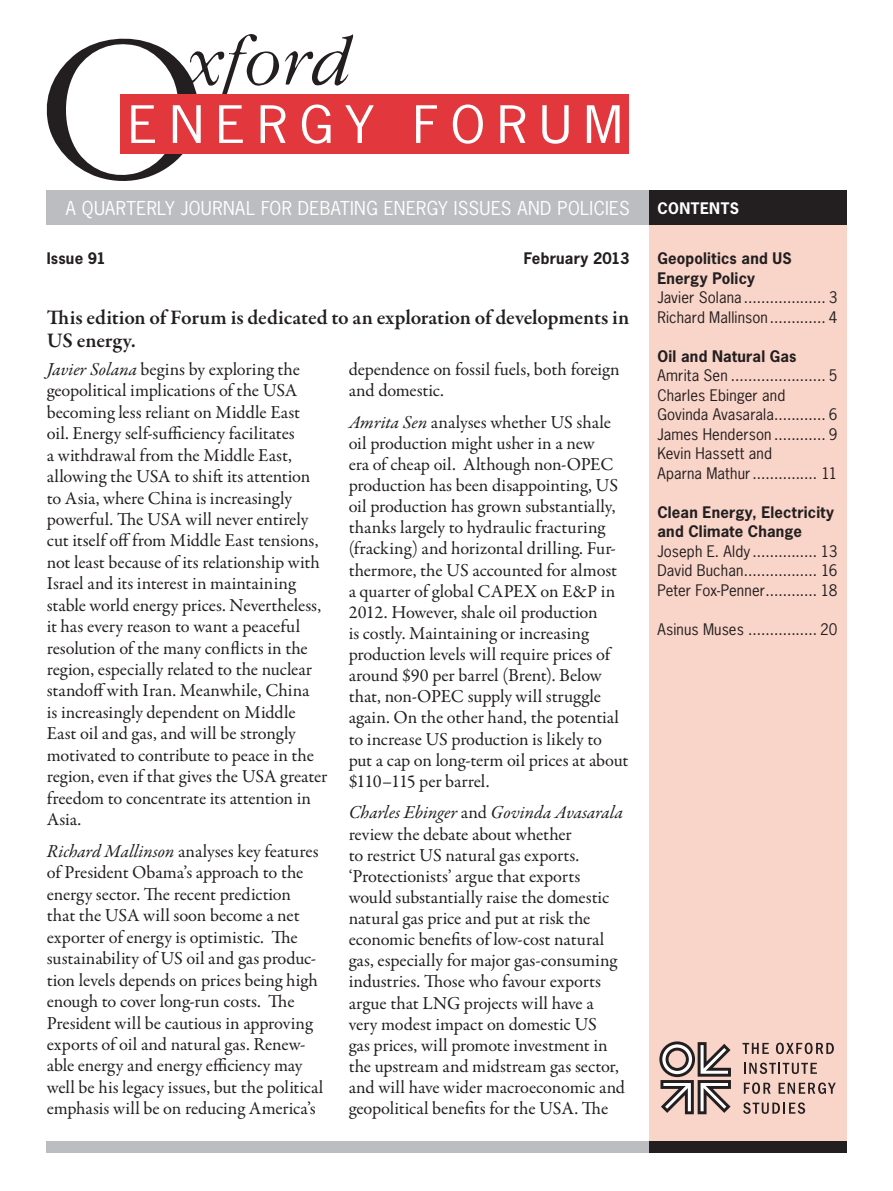
<style>
.page{position:relative;width:893px;height:1191px;background:#fff}
.page>*{position:absolute;margin:0;border:0;box-sizing:border-box;transform-origin:0 0}
.front__intro{font:600 21px/22.5px "Garamond Premr Pro";letter-spacing:-.005em;color:#231f20}
.front__ta{font:18.3px/21.5px "Garamond Premr Pro";letter-spacing:-.005em;color:#231f20}
.t1{font:18px "News Gothic Std";letter-spacing:.02em;color:#fff}
.front__contents_page{font:15px/19.5px "News Gothic Std";letter-spacing:.01em;color:#231f20}
.front__contents_titl{font:700 15px/19.5px "News Gothic Std";letter-spacing:.015em;color:#231f20}
.t2{font:700 15px "News Gothic Std";letter-spacing:.035em;color:#fff}
.s1{font-style:italic}
</style>
<div class="page">
<div style="left:649px;top:215px;width:197px;height:937px;background:#f9d4c8"></div>
<div style="left:47px;top:1141px;width:602px;height:11px;background:#bcbdc0"></div>
<div style="left:649px;top:1141px;width:197px;height:11px;background:#231f20"></div>
<div style="left:120px;top:94px;width:509px;height:59px;background:#e1373d"></div>
<svg style="left:47px;top:34px;width:327px;height:147px"></svg>
<svg style="left:416px;top:105px;width:21px;height:38px"></svg>
<svg style="left:453px;top:104px;width:30px;height:40px"></svg>
<svg style="left:500px;top:105px;width:25px;height:38px"></svg>
<svg style="left:542px;top:105px;width:27px;height:39px"></svg>
<svg style="left:587px;top:105px;width:33px;height:38px"></svg>
<div style="left:47px;top:190px;width:602px;height:35px;background:#bcbdc0"></div>
<div style="left:649px;top:190px;width:197px;height:35px;background:#231f20"></div>
<svg style="left:659px;top:1041px;width:72px;height:73px"></svg>
<svg style="left:742px;top:1042px;width:27px;height:12px"></svg>
<svg style="left:776px;top:1042px;width:58px;height:12px"></svg>
<svg style="left:744px;top:1062px;width:73px;height:12px"></svg>
<svg style="left:744px;top:1082px;width:27px;height:12px"></svg>
<svg style="left:779px;top:1082px;width:57px;height:12px"></svg>
<svg style="left:743px;top:1102px;width:62px;height:11px"></svg>
<p class="t1" style="left:66px;top:197px;width:565px">A QUARTERLY JOURNAL FOR DEBATING ENERGY ISSUES AND POLICIES</p>
<p class="t2" style="left:657px;top:199px;width:83px">CONTENTS</p>
<p class="front__contents_titl" style="left:47px;top:249px;width:61px">Issue 91</p>
<p class="front__contents_titl" style="left:524px;top:249px;width:107px">February 2013</p>
<p class="front__contents_titl" style="left:657px;top:249px;width:136px">Geopolitics and US<br>Energy Policy</p>
<p class="front__contents_page" style="left:657px;top:288px;width:182px">Javier Solana ................... 3</p>
<p class="front__contents_page" style="left:657px;top:307px;width:182px">Richard Mallinson............. 4</p>
<p class="front__contents_titl" style="left:657px;top:346px;width:141px">Oil and Natural Gas</p>
<p class="front__contents_page" style="left:657px;top:366px;width:182px">Amrita Sen ...................... 5</p>
<p class="front__contents_page" style="left:657px;top:385px;width:182px">Charles Ebinger and<br>Govinda Avasarala............ 6</p>
<p class="front__contents_page" style="left:657px;top:424px;width:182px">James Henderson ............ 9</p>
<p class="front__contents_page" style="left:657px;top:444px;width:181px">Kevin Hassett and<br>Aparna Mathur............... 11</p>
<p class="front__contents_titl" style="left:657px;top:502px;width:178px">Clean Energy, Electricity and Climate Change</p>
<p class="front__contents_page" style="left:657px;top:541px;width:181px">Joseph E. Aldy ............... 13</p>
<p class="front__contents_page" style="left:657px;top:561px;width:181px">David Buchan................. 16</p>
<p class="front__contents_page" style="left:657px;top:580px;width:182px">Peter Fox-Penner............ 18</p>
<p class="front__contents_page" style="left:657px;top:619px;width:181px">Asinus Muses ................ 20</p>
<p class="front__intro" style="left:47px;top:307px;width:584px">This edition of Forum is dedicated to an exploration of developments in<br>US energy.</p>
<p class="front__ta" style="left:47px;top:359px;width:282px"><span class="s1">Javier Solana</span> begins by exploring the geopolitical implications of the USA becoming less reliant on Middle East<br>oil. Energy self-sufficiency facilitates<br>a withdrawal from the Middle East, allowing the USA to shift its attention to Asia, where China is increasingly powerful. The USA will never entirely cut itself off from Middle East tensions, not least because of its relationship with Israel and its interest in maintaining stable world energy prices. Nevertheless, it has every reason to want a peaceful resolution of the many conflicts in the region, especially related to the nuclear standoff with Iran. Meanwhile, China<br>is increasingly dependent on Middle East oil and gas, and will be strongly motivated to contribute to peace in the region, even if that gives the USA greater freedom to concentrate its attention in Asia.</p>
<p class="front__ta" style="left:47px;top:841px;width:278px"><span class="s1">Richard Mallinson</span> analyses key features of President Obama’s approach to the energy sector. The recent prediction that the USA will soon become a net exporter of energy is optimistic. The sustainability of US oil and gas produc&shy;tion levels depends on prices being high enough to cover long-run costs. The President will be cautious in approving exports of oil and natural gas. Renew&shy;able energy and energy efficiency may well be his legacy issues, but the political emphasis will be on reducing America’s</p>
<p class="front__ta" style="left:349px;top:359px;width:273px">dependence on fossil fuels, both foreign and domestic.</p>
<p class="front__ta" style="left:349px;top:412px;width:281px"><span class="s1">Amrita Sen</span> analyses whether US shale oil production might usher in a new<br>era of cheap oil. Although non-OPEC production has been disappointing, US oil production has grown substantially, thanks largely to hydraulic fracturing (fracking) and horizontal drilling. Fur&shy;thermore, the US accounted for almost a quarter of global CAPEX on E&amp;P in 2012. However, shale oil production<br>is costly. Maintaining or increasing production levels will require prices of around $90 per barrel (Brent). Below that, non-OPEC supply will struggle again. On the other hand, the potential to increase US production is likely to put a cap on long-term oil prices at about $110–115 per barrel.</p>
<p class="front__ta" style="left:349px;top:802px;width:278px"><span class="s1">Charles Ebinger</span> and <span class="s1">Govinda Avasarala </span>review the debate about whether<br>to restrict US natural gas exports. ‘Protectionists’ argue that exports would substantially raise the domestic natural gas price and put at risk the economic benefits of low-cost natural gas, especially for major gas-consuming industries. Those who favour exports argue that LNG projects will have a very modest impact on domestic US<br>gas prices, will promote investment in the upstream and midstream gas sector, and will have wider macroeconomic and geopolitical benefits for the USA. The</p>
</div>
